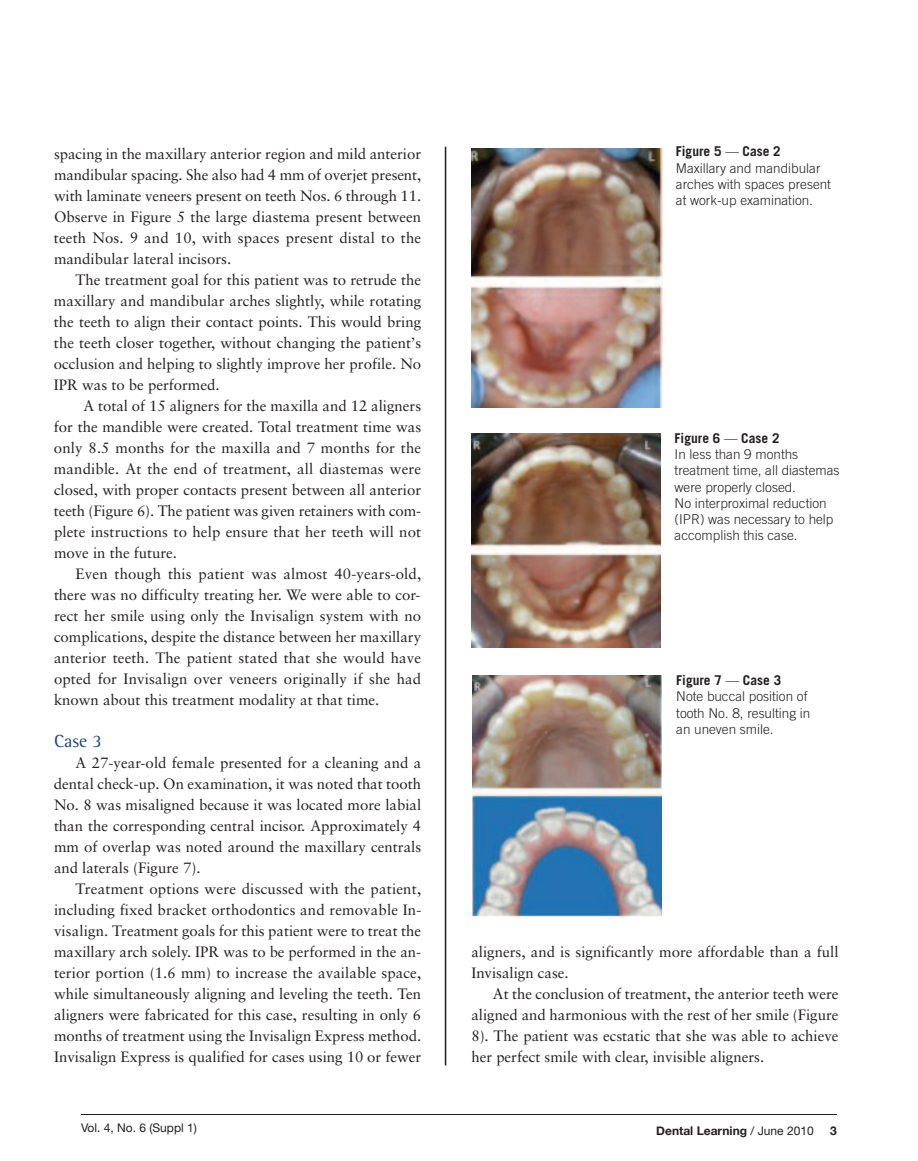
<style>
.page{position:relative;width:918px;height:1161px;background:#fff}
.page>*{position:absolute;margin:0;border:0;box-sizing:border-box;transform-origin:0 0}
.t1{font:18px "Rotis Semi Serif Std";color:#194594}
.t2{font:15px/21px "Sabon";color:#231f20;text-align:justify}
.t3{font:300 13.5px/16.2px "Trade Gothic";color:#231f20}
.t4{font:700 12px "Helvetica Neue";color:#231f20}
.t5{font:12px "Helvetica Neue";color:#231f20}
.s1{font-weight:700}
.s2{font-weight:400}
</style>
<div class="page">
<hr style="left:81px;top:1114px;width:756px;height:1px;background:#231f20">
<hr style="left:445px;top:147px;width:1px;height:919px;background:#231f20">
<img style="left:472px;top:433px;width:188px;height:215px">
<img style="left:473px;top:675px;width:188px;height:242px">
<img style="left:471px;top:148px;width:191px;height:260px">
<p class="t2" style="left:54px;top:144px;width:369px">spacing in the maxillary anterior region and mild anterior mandibular spacing. She also had 4 mm of overjet present, with laminate veneers present on teeth Nos. 6 through 11.<br>Observe in Figure 5 the large diastema present between teeth Nos. 9 and 10, with spaces present distal to the mandibular lateral incisors.</p>
<p class="t2" style="left:54px;top:270px;width:369px;text-indent:22px">The treatment goal for this patient was to retrude the maxillary and mandibular arches slightly, while rotating the teeth to align their contact points. This would bring the teeth closer together, without changing the patient’s occlusion and helping to slightly improve her profile. No IPR was to be performed.</p>
<p class="t2" style="left:54px;top:396px;width:369px;text-indent:29px">A total of 15 aligners for the maxilla and 12 aligners for the mandible were created. Total treatment time was only 8.5 months for the maxilla and 7 months for the mandible. At the end of treatment, all diastemas were closed, with proper contacts present between all anterior teeth (Figure 6). The patient was given retainers with com&shy;plete instructions to help ensure that her teeth will not move in the future.</p>
<p class="t2" style="left:54px;top:564px;width:369px;text-indent:22px">Even though this patient was almost 40-years-old, there was no difficulty treating her. We were able to cor&shy;rect her smile using only the Invisalign system with no complications, despite the distance between her maxillary anterior teeth. The patient stated that she would have opted for Invisalign over veneers originally if she had known about this treatment modality at that time.</p>
<p class="t1" style="left:54px;top:735px;width:49px">Case 3</p>
<p class="t2" style="left:54px;top:753px;width:369px;text-indent:22px">A 27-year-old female presented for a cleaning and a dental check-up. On examination, it was noted that tooth No. 8 was misaligned because it was located more labial than the corresponding central incisor. Approximately 4 mm of overlap was noted around the maxillary centrals and laterals (Figure 7).</p>
<p class="t2" style="left:54px;top:879px;width:369px;text-indent:22px">Treatment options were discussed with the patient, including fixed bracket orthodontics and removable In&shy;visalign. Treatment goals for this patient were to treat the maxillary arch solely. IPR was to be performed in the an&shy;terior portion (1.6 mm) to increase the available space, while simultaneously aligning and leveling the teeth. Ten aligners were fabricated for this case, resulting in only 6 months of treatment using the Invisalign Express method.<br>Invisalign Express is qualified for cases using 10 or fewer</p>
<p class="t3" style="left:676px;top:145px;width:157px"><span class="s1">Figure 5</span> — <span class="s1">Case 2<br></span>Maxillary and mandibular arches with spaces present at work-up examination.</p>
<p class="t3" style="left:675px;top:431px;width:166px"><span class="s1">Figure 6</span> — <span class="s1">Case 2<br></span>In less than 9 months treatment time, all diastemas were properly closed.<br>No interproximal reduction (IPR) was necessary to help accomplish this case.</p>
<p class="t3" style="left:676px;top:673px;width:136px"><span class="s1">Figure 7</span> — <span class="s1">Case 3<br></span>Note buccal position of tooth No. 8, resulting in an uneven smile.</p>
<p class="t2" style="left:471px;top:942px;width:369px">aligners, and is significantly more affordable than a full<br>Invisalign case.</p>
<p class="t2" style="left:471px;top:984px;width:369px;text-indent:22px">At the conclusion of treatment, the anterior teeth were aligned and harmonious with the rest of her smile (Figure 8). The patient was ecstatic that she was able to achieve her perfect smile with clear, invisible aligners.</p>
<p class="t5" style="left:81px;top:1123px;width:117px">Vol. 4, No. 6 (Suppl 1)</p>
<p class="t4" style="left:656px;top:1123px;width:159px">Dental Learning <span class="s2">/ June 2010</span></p>
<p class="t4" style="left:830px;top:1123px;width:8px">3</p>
</div>
